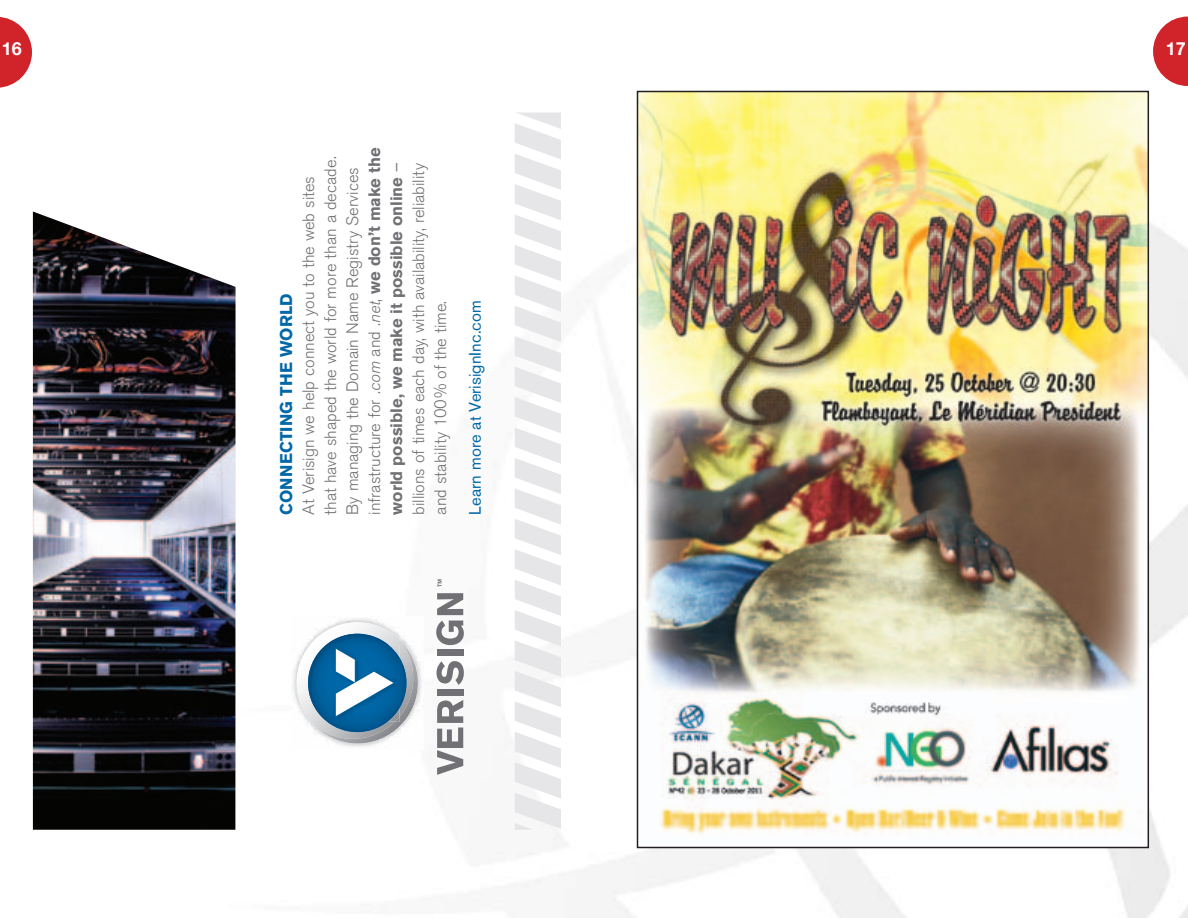
<style>
.page{position:relative;width:1188px;height:918px;background:#fff}
.page>*{position:absolute;margin:0;border:0;box-sizing:border-box;transform-origin:0 0}
.t1{font:700 18px "Helvetica Neue";color:#fff}
.t2{font:700 16.95px "Akzidenz Grotesk BE";letter-spacing:.01em;color:#0068a9}
.t3{font:300 16.5px/21.9px "Akzidenz Grotesk BE";color:#717074}
.t4{font:16.5px "Akzidenz Grotesk BE";letter-spacing:.005em;color:#0068a9}
.s1{font-style:italic}
.s2{font-weight:700}
</style>
<div class="page">
<img style="left:515px;top:156px;width:673px;height:762px">
<svg style="left:0;top:17px;width:32px;height:71px"></svg>
<svg style="left:1153px;top:17px;width:35px;height:69px"></svg>
<svg style="left:32px;top:211px;width:483px;height:619px"></svg>
<img style="left:291px;top:705px;width:22px;height:45px">
<img style="left:291px;top:661px;width:6px;height:44px">
<img style="left:291px;top:617px;width:22px;height:44px">
<img style="left:313px;top:744px;width:22px;height:5px">
<img style="left:313px;top:617px;width:22px;height:5px">
<img style="left:335px;top:744px;width:44px;height:5px">
<img style="left:335px;top:617px;width:44px;height:5px">
<img style="left:379px;top:727px;width:45px;height:23px">
<img style="left:379px;top:617px;width:23px;height:5px">
<img style="left:419px;top:705px;width:5px;height:22px">
<img style="left:419px;top:661px;width:5px;height:44px">
<img style="left:402px;top:617px;width:22px;height:44px">
<svg style="left:297px;top:622px;width:122px;height:122px"></svg>
<svg style="left:437px;top:700px;width:26px;height:75px"></svg>
<div style="left:437px;top:689px;width:26px;height:7px;background:#717074"></div>
<svg style="left:436px;top:661px;width:28px;height:24px"></svg>
<div style="left:437px;top:650px;width:26px;height:6px;background:#717074"></div>
<svg style="left:436px;top:621px;width:28px;height:24px"></svg>
<svg style="left:437px;top:593px;width:26px;height:22px"></svg>
<svg style="left:438px;top:579px;width:4px;height:8px"></svg>
<svg style="left:515px;top:112px;width:51px;height:718px"></svg>
<img style="left:640px;top:94px;width:506px;height:751px">
<p class="t1" style="left:2px;top:38px;width:22px">16</p>
<p class="t1" style="left:1166px;top:38px;width:22px">17</p>
<p class="t2" style="left:276px;top:515px;width:222px;rotate:-90deg">CONNECTING THE WORLD</p>
<p class="t3" style="left:298px;top:515px;width:368px;rotate:-90deg">At Verisign we help connect you to the web sites that have shaped the world for more than a decade.<br>By managing the Domain Name Registry Services infrastructure for <span class="s1">.com</span> and <span class="s1">.net</span>, <span class="s2">we don’t make the world possible, we make it possible online</span> – billions of times each day, with availability, reliability and stability 100% of the time.</p>
<p class="t4" style="left:465px;top:515px;width:216px;rotate:-90deg">Learn more at VerisignInc.com</p>
</div>
